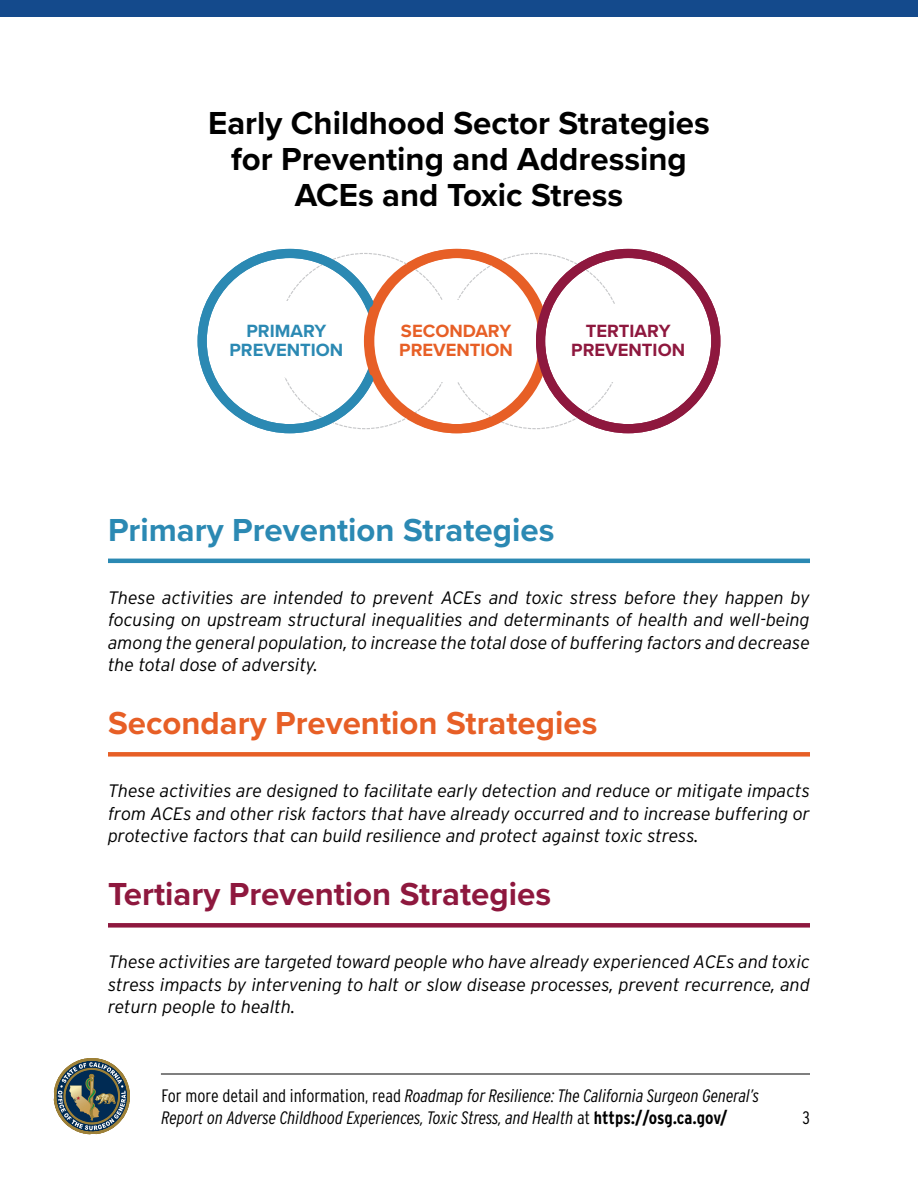
<style>
.page{position:relative;width:918px;height:1188px;background:#fff}
.page>*{position:absolute;margin:0;border:0;box-sizing:border-box;transform-origin:0 0}
.Section_Heading__H2{font:700 33px/36px "Proxima Nova";color:#000;text-align:center}
.Section_Heading__H2-2{font:700 33px "Proxima Nova";color:#e75f26}
.Section_Heading__H2-3{font:700 33px "Proxima Nova";color:#8e183e}
.Section_Heading__H2-4{font:700 33px "Proxima Nova";color:#2b89b3}
.t1{font:700 18.3px/18.3px "Proxima Nova";color:#e75f26}
.t2{font:700 18.3px/18.3px "Proxima Nova";color:#8e183e;text-align:center}
.t3{font:700 18.3px/18.3px "Proxima Nova";color:#2b89b3;text-align:center}
.Primary_Definition{font:italic 300 18px/22.5px "Interstate";letter-spacing:-.005em;color:#000;text-align:justify}
.Secondary_Definition{font:italic 300 18px/22.5px "Interstate";letter-spacing:-.005em;color:#000;text-align:justify}
.Tertiary_Definition{font:italic 300 18px/22.5px "Interstate";letter-spacing:-.005em;color:#000;text-align:justify}
.t4{font:italic 300 18px/22.5px "Interstate Condensed";color:#000}
.t5{font:300 18px "Interstate Condensed";color:#000}
.s1{font-style:normal}
.s2{font-weight:700;font-style:normal}
</style>
<div class="page">
<div style="left:0;top:0;width:918px;height:16px;background:#144a8c"></div>
<hr style="left:161px;top:1074px;width:649px;height:1px;background:#000">
<svg style="left:54px;top:1058px;width:76px;height:76px"></svg>
<hr style="left:108px;top:559px;width:702px;height:4px;background:#2b89b3">
<div style="left:108px;top:752px;width:702px;height:5px;background:#e75f26"></div>
<div style="left:108px;top:923px;width:702px;height:5px;background:#8e183e"></div>
<svg style="left:197px;top:248px;width:357px;height:186px"></svg>
<div style="left:536px;top:249px;width:184px;height:184px;border:9px solid #8e183e;border-radius:50%"></div>
<p class="Section_Heading__H2" style="left:208px;top:104px;width:503px">Early Childhood Sector Strategies for Preventing and Addressing<br>ACEs and Toxic Stress</p>
<p class="t1" style="left:399px;top:322px;width:115px">SECONDARY<br>PREVENTION</p>
<p class="t3" style="left:229px;top:322px;width:115px">PRIMARY<br>PREVENTION</p>
<p class="t2" style="left:571px;top:322px;width:115px">TERTIARY<br>PREVENTION</p>
<p class="Section_Heading__H2-4" style="left:108px;top:505px;width:448px">Primary Prevention Strategies</p>
<p class="Primary_Definition" style="left:108px;top:586px;width:704px">These activities are intended to prevent ACEs and toxic stress before they happen by focusing on upstream structural inequalities and determinants of health and well-being among the general population, to increase the total dose of buffering factors and decrease the total dose of adversity.</p>
<p class="Section_Heading__H2-2" style="left:108px;top:698px;width:491px">Secondary Prevention Strategies</p>
<p class="Secondary_Definition" style="left:108px;top:779px;width:704px">These activities are designed to facilitate early detection and reduce or mitigate impacts from ACEs and other risk factors that have already occurred and to increase buffering or protective factors that can build resilience and protect against toxic stress.</p>
<p class="Section_Heading__H2-3" style="left:108px;top:869px;width:445px">Tertiary Prevention Strategies</p>
<p class="Tertiary_Definition" style="left:108px;top:950px;width:704px">These activities are targeted toward people who have already experienced ACEs and toxic stress impacts by intervening to halt or slow disease processes, prevent recurrence, and return people to health.</p>
<p class="t4" style="left:162px;top:1084px;width:599px"><span class="s1">For more detail and information, read</span> Roadmap for Resilience: The California Surgeon General’s<br>Report on Adverse Childhood Experiences, Toxic Stress, and Health <span class="s1">at</span> <span class="s2">https://osg.ca.gov/</span></p>
<p class="t5" style="left:802px;top:1108px;width:9px">3</p>
</div>
